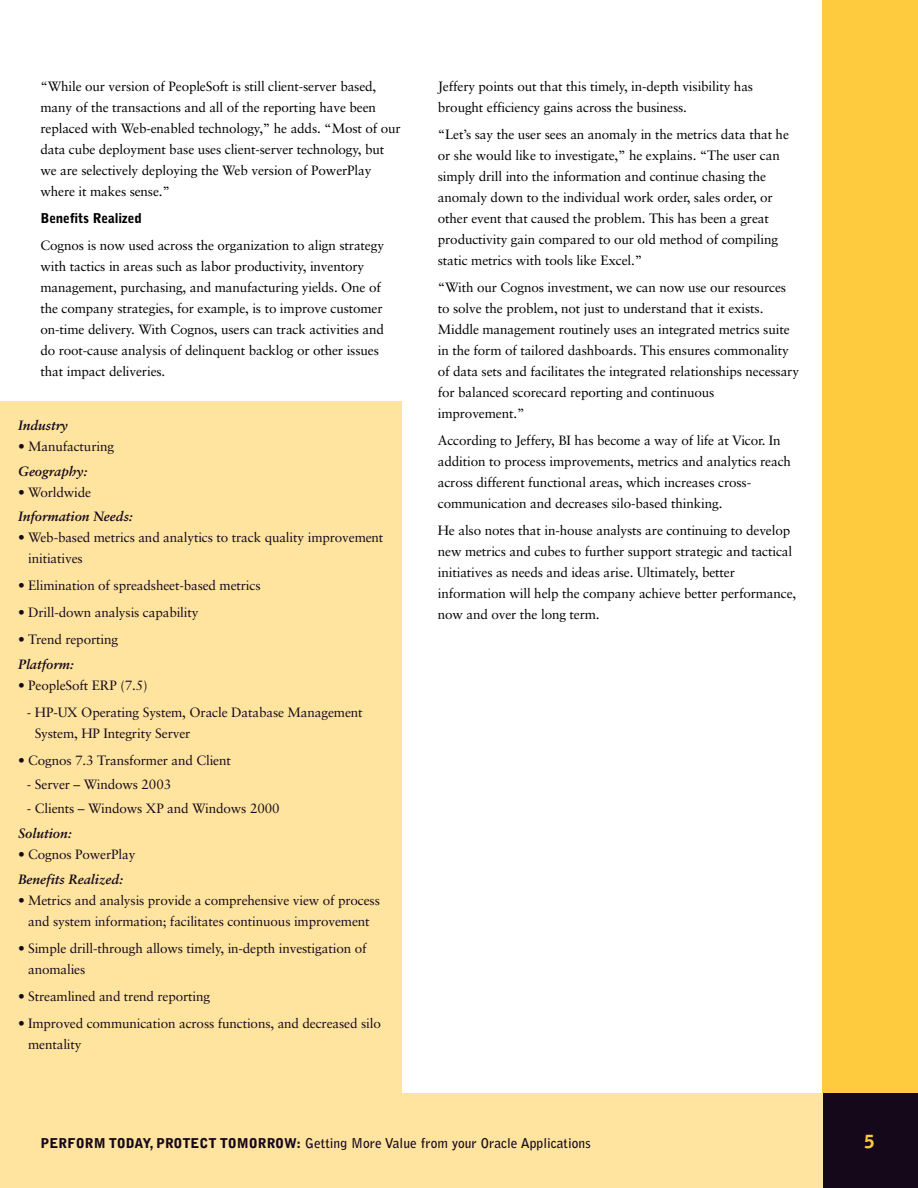
<style>
.page{position:relative;width:918px;height:1188px;background:#fff}
.page>*{position:absolute;margin:0;border:0;box-sizing:border-box;transform-origin:0 0}
.t1{font:900 18px "Bell Gothic";color:#feca3e}
.t2{font:13.5px/21px "Sabon";letter-spacing:-.01em;color:#000}
.t3{font:13.5px/21px "Sabon";letter-spacing:-.01em;color:#16081b}
.t4{font:700 13.5px "Bell Gothic";color:#16081b}
.t5{font:italic 700 13.5px "Sabon";color:#16081b}
.t6{font:900 13.5px "Bell Gothic";letter-spacing:-.01em;color:#000}
.s1{font-weight:900}
</style>
<div class="page">
<div style="left:823px;top:0;width:95px;height:1148px;background:#feca3e"></div>
<div style="left:823px;top:1093px;width:95px;height:95px;background:#16081b"></div>
<div style="left:0;top:1093px;width:823px;height:95px;background:#fee49e"></div>
<div style="left:0;top:402px;width:402px;height:691px;background:#fee49e"></div>
<p class="t2" style="left:40px;top:77px;width:362px">“While our version of PeopleSoft is still client-server based, many of the transactions and all of the reporting have been replaced with Web-enabled technology,” he adds. “Most of our data cube deployment base uses client-server technology, but we are selectively deploying the Web version of PowerPlay where it makes sense.”</p>
<p class="t6" style="left:40px;top:213px;width:103px">Benefits Realized</p>
<p class="t2" style="left:40px;top:236px;width:345px">Cognos is now used across the organization to align strategy with tactics in areas such as labor productivity, inventory management, purchasing, and manufacturing yields. One of the company strategies, for example, is to improve customer on-time delivery. With Cognos, users can track activities and do root-cause analysis of delinquent backlog or other issues that impact deliveries.</p>
<p class="t5" style="left:18px;top:420px;width:51px">Industry</p>
<p class="t3" style="left:18px;top:437px;width:98px">• Manufacturing</p>
<p class="t5" style="left:18px;top:465px;width:71px">Geography:</p>
<p class="t3" style="left:18px;top:483px;width:75px">• Worldwide</p>
<p class="t5" style="left:18px;top:511px;width:116px">Information Needs:</p>
<p class="t3" style="left:28px;top:528px;width:357px;text-indent:-10px">• Web-based metrics and analytics to track quality improvement initiatives</p>
<p class="t3" style="left:18px;top:576px;width:244px">• Elimination of spreadsheet-based metrics</p>
<p class="t3" style="left:18px;top:603px;width:182px">• Drill-down analysis capability</p>
<p class="t3" style="left:18px;top:630px;width:102px">• Trend reporting</p>
<p class="t5" style="left:18px;top:659px;width:57px">Platform:</p>
<p class="t3" style="left:18px;top:676px;width:131px">• PeopleSoft ERP (7.5)</p>
<p class="t3" style="left:35px;top:703px;width:330px;text-indent:-8px">- HP-UX Operating System, Oracle Database Management<br>System, HP Integrity Server</p>
<p class="t3" style="left:18px;top:751px;width:214px">• Cognos 7.3 Transformer and Client</p>
<p class="t3" style="left:27px;top:775px;width:146px">- Server – Windows 2003</p>
<p class="t3" style="left:27px;top:799px;width:254px">- Clients – Windows XP and Windows 2000</p>
<p class="t5" style="left:18px;top:828px;width:55px">Solution:</p>
<p class="t3" style="left:18px;top:845px;width:119px">• Cognos PowerPlay</p>
<p class="t5" style="left:18px;top:873px;width:106px">Benefits Realized:</p>
<p class="t3" style="left:18px;top:891px;width:364px;text-align:center">• Metrics and analysis provide a comprehensive view of process and system information; facilitates continuous improvement</p>
<p class="t3" style="left:28px;top:939px;width:340px;text-indent:-10px">• Simple drill-through allows timely, in-depth investigation of anomalies</p>
<p class="t3" style="left:18px;top:987px;width:194px">• Streamlined and trend reporting</p>
<p class="t3" style="left:28px;top:1014px;width:354px;text-indent:-10px">• Improved communication across functions, and decreased silo mentality</p>
<p class="t2" style="left:438px;top:77px;width:317px">Jeffery points out that this timely, in-depth visibility has brought efficiency gains across the business.</p>
<p class="t2" style="left:438px;top:125px;width:353px">“Let’s say the user sees an anomaly in the metrics data that he or she would like to investigate,” he explains. “The user can simply drill into the information and continue chasing the anomaly down to the individual work order, sales order, or other event that caused the problem. This has been a great productivity gain compared to our old method of compiling static metrics with tools like Excel.”</p>
<p class="t2" style="left:438px;top:278px;width:363px">“With our Cognos investment, we can now use our resources to solve the problem, not just to understand that it exists.<br>Middle management routinely uses an integrated metrics suite in the form of tailored dashboards. This ensures commonality of data sets and facilitates the integrated relationships necessary for balanced scorecard reporting and continuous improvement.”</p>
<p class="t2" style="left:438px;top:431px;width:355px">According to Jeffery, BI has become a way of life at Vicor. In addition to process improvements, metrics and analytics reach across different functional areas, which increases cross&shy;communication and decreases silo-based thinking.</p>
<p class="t2" style="left:438px;top:521px;width:360px">He also notes that in-house analysts are continuing to develop new metrics and cubes to further support strategic and tactical initiatives as needs and ideas arise. Ultimately, better information will help the company achieve better performance, now and over the long term.</p>
<p class="t4" style="left:40px;top:1138px;width:552px"><span class="s1">PERFORM TODAY, PROTECT TOMORROW:</span> Getting More Value from your Oracle Applications</p>
<h1 class="t1" style="left:865px;top:1135px;width:12px">5</h1>
</div>
